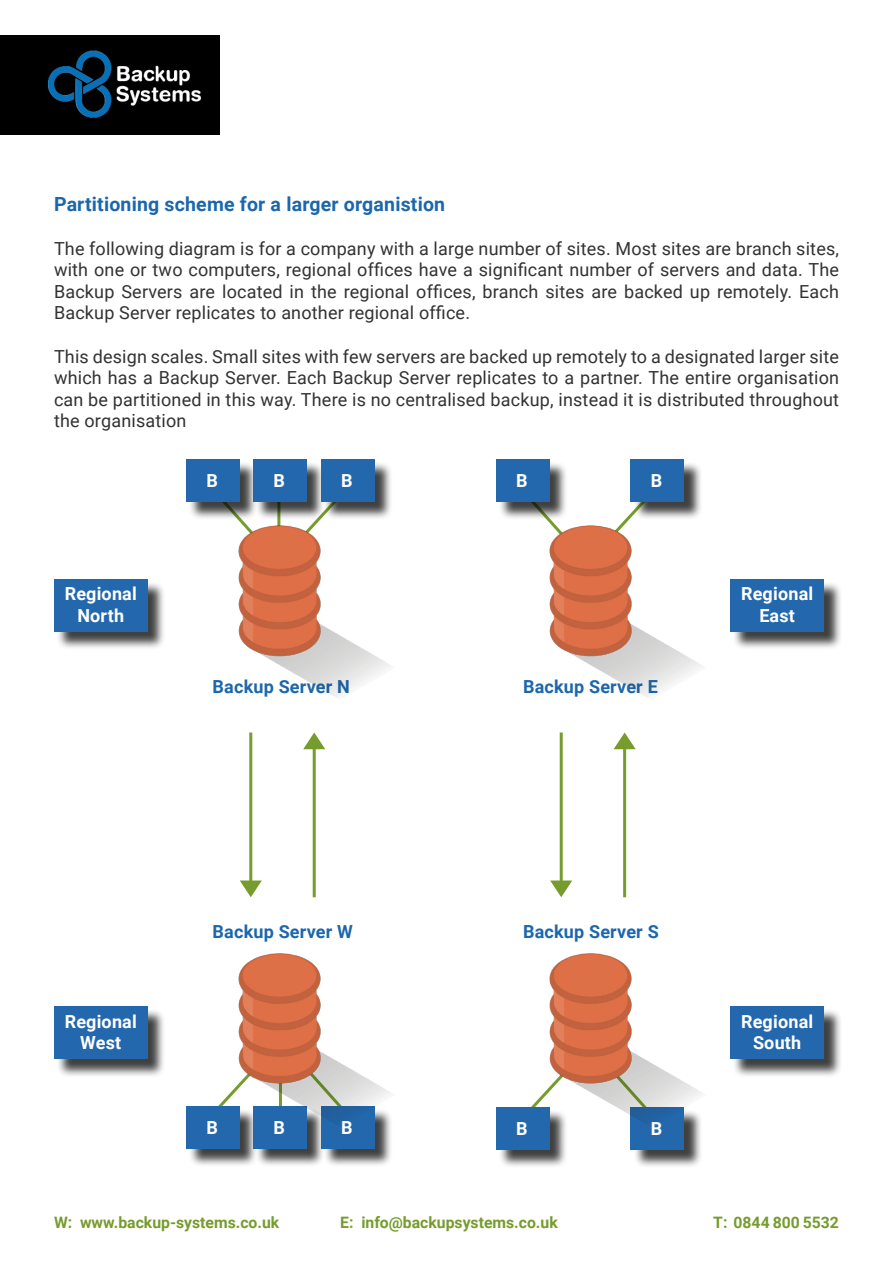
<style>
.page{position:relative;width:893px;height:1263px;background:#fff}
.page>*{position:absolute;margin:0;border:0;box-sizing:border-box;transform-origin:0 0}
.t1{font:700 19.5px "Roboto";letter-spacing:.01em;color:#1c67ac}
.t2{font:18px/21.6px "Roboto";letter-spacing:.01em;color:#333232;text-align:justify}
.t3{font:700 18px/21.6px "Roboto";letter-spacing:.01em;color:#fff;text-align:center}
.t4{font:700 18px "Roboto";letter-spacing:.01em;color:#1c67ac}
.t5{font:700 15.75px "Roboto";color:#759c2c}
</style>
<div class="page">
<svg style="left:531px;top:1091px;width:15px;height:16px"></svg>
<svg style="left:218px;top:1088px;width:17px;height:18px"></svg>
<div style="left:0;top:35px;width:220px;height:100px;background:#000"></div>
<img style="left:48px;top:50px;width:153px;height:68px">
<div style="left:56px;top:581px;width:110px;height:69px;background:#000;opacity:.75"></div>
<div style="left:54px;top:579px;width:94px;height:52px;background:#2367ac"></div>
<div style="left:188px;top:462px;width:70px;height:59px;background:#000;opacity:.75"></div>
<div style="left:186px;top:459px;width:54px;height:43px;background:#2367ac"></div>
<div style="left:498px;top:462px;width:70px;height:59px;background:#000;opacity:.75"></div>
<div style="left:496px;top:459px;width:54px;height:43px;background:#2367ac"></div>
<div style="left:498px;top:1110px;width:70px;height:59px;background:#000;opacity:.75"></div>
<div style="left:496px;top:1107px;width:54px;height:43px;background:#2367ac"></div>
<div style="left:188px;top:1109px;width:70px;height:59px;background:#000;opacity:.75"></div>
<div style="left:186px;top:1106px;width:54px;height:43px;background:#2367ac"></div>
<div style="left:255px;top:462px;width:70px;height:59px;background:#000;opacity:.75"></div>
<div style="left:253px;top:459px;width:54px;height:43px;background:#2367ac"></div>
<div style="left:255px;top:1109px;width:70px;height:59px;background:#000;opacity:.75"></div>
<div style="left:253px;top:1106px;width:54px;height:43px;background:#2367ac"></div>
<div style="left:323px;top:462px;width:70px;height:59px;background:#000;opacity:.75"></div>
<div style="left:321px;top:459px;width:53px;height:43px;background:#2367ac"></div>
<div style="left:633px;top:462px;width:70px;height:59px;background:#000;opacity:.75"></div>
<div style="left:631px;top:459px;width:53px;height:43px;background:#2367ac"></div>
<div style="left:633px;top:1110px;width:70px;height:59px;background:#000;opacity:.75"></div>
<div style="left:631px;top:1107px;width:53px;height:43px;background:#2367ac"></div>
<div style="left:323px;top:1109px;width:70px;height:59px;background:#000;opacity:.75"></div>
<div style="left:321px;top:1106px;width:53px;height:43px;background:#2367ac"></div>
<div style="left:732px;top:581px;width:111px;height:69px;background:#000;opacity:.75"></div>
<div style="left:730px;top:579px;width:94px;height:52px;background:#2367ac"></div>
<div style="left:56px;top:1009px;width:110px;height:69px;background:#000;opacity:.75"></div>
<div style="left:54px;top:1006px;width:94px;height:53px;background:#2367ac"></div>
<div style="left:732px;top:1009px;width:111px;height:69px;background:#000;opacity:.75"></div>
<div style="left:730px;top:1006px;width:94px;height:53px;background:#2367ac"></div>
<hr style="left:249px;top:732px;width:3px;height:157px;background:#759c2c">
<svg style="left:240px;top:880px;width:22px;height:17px"></svg>
<hr style="left:560px;top:732px;width:3px;height:157px;background:#759c2c">
<svg style="left:550px;top:880px;width:22px;height:17px"></svg>
<hr style="left:313px;top:741px;width:3px;height:156px;background:#759c2c">
<svg style="left:303px;top:732px;width:22px;height:17px"></svg>
<hr style="left:623px;top:741px;width:3px;height:156px;background:#759c2c">
<svg style="left:614px;top:732px;width:22px;height:17px"></svg>
<img style="left:235px;top:502px;width:158px;height:195px">
<img style="left:546px;top:502px;width:157px;height:195px">
<img style="left:235px;top:953px;width:158px;height:183px">
<img style="left:546px;top:953px;width:157px;height:183px">
<div style="left:259px;top:534px;width:40px;height:29px;background:#de7047"></div>
<div style="left:569px;top:534px;width:40px;height:29px;background:#de7047"></div>
<div style="left:259px;top:961px;width:40px;height:29px;background:#de7047"></div>
<div style="left:569px;top:961px;width:40px;height:29px;background:#de7047"></div>
<p class="t1" style="left:54px;top:191px;width:393px">Partitioning scheme for a larger organistion</p>
<p class="t2" style="left:54px;top:237px;width:786px">The following diagram is for a company with a large number of sites. Most sites are branch sites, with one or two computers, regional offices have a significant number of servers and data. The Backup Servers are located in the regional offices, branch sites are backed up remotely. Each Backup Server replicates to another regional office.</p>
<p class="t2" style="left:54px;top:345px;width:787px">This design scales. Small sites with few servers are backed up remotely to a designated larger site which has a Backup Server. Each Backup Server replicates to a partner. The entire organisation can be partitioned in this way. There is no centralised backup, instead it is distributed throughout the organisation</p>
<p class="t3" style="left:65px;top:582px;width:74px">Regional<br>North</p>
<p class="t3" style="left:206px;top:469px;width:13px">B</p>
<p class="t3" style="left:516px;top:469px;width:13px">B</p>
<p class="t3" style="left:273px;top:469px;width:13px">B</p>
<p class="t3" style="left:341px;top:469px;width:13px">B</p>
<p class="t3" style="left:651px;top:469px;width:13px">B</p>
<p class="t4" style="left:213px;top:674px;width:139px">Backup Server N</p>
<p class="t4" style="left:523px;top:674px;width:136px">Backup Server E</p>
<p class="t3" style="left:741px;top:582px;width:74px">Regional<br>East</p>
<p class="t4" style="left:213px;top:919px;width:142px">Backup Server W</p>
<p class="t4" style="left:523px;top:919px;width:137px">Backup Server S</p>
<p class="t3" style="left:65px;top:1010px;width:74px">Regional<br>West</p>
<p class="t3" style="left:741px;top:1010px;width:74px">Regional<br>South</p>
<p class="t3" style="left:206px;top:1116px;width:13px">B</p>
<p class="t3" style="left:516px;top:1117px;width:13px">B</p>
<p class="t3" style="left:273px;top:1116px;width:13px">B</p>
<p class="t3" style="left:341px;top:1116px;width:13px">B</p>
<p class="t3" style="left:651px;top:1117px;width:13px">B</p>
<p class="t5" style="left:54px;top:1212px;width:227px">W: www.backup-systems.co.uk</p>
<p class="t5" style="left:340px;top:1212px;width:219px">E: info@backupsystems.co.uk</p>
<p class="t5" style="left:713px;top:1212px;width:127px">T: 0844 800 5532</p>
</div>
